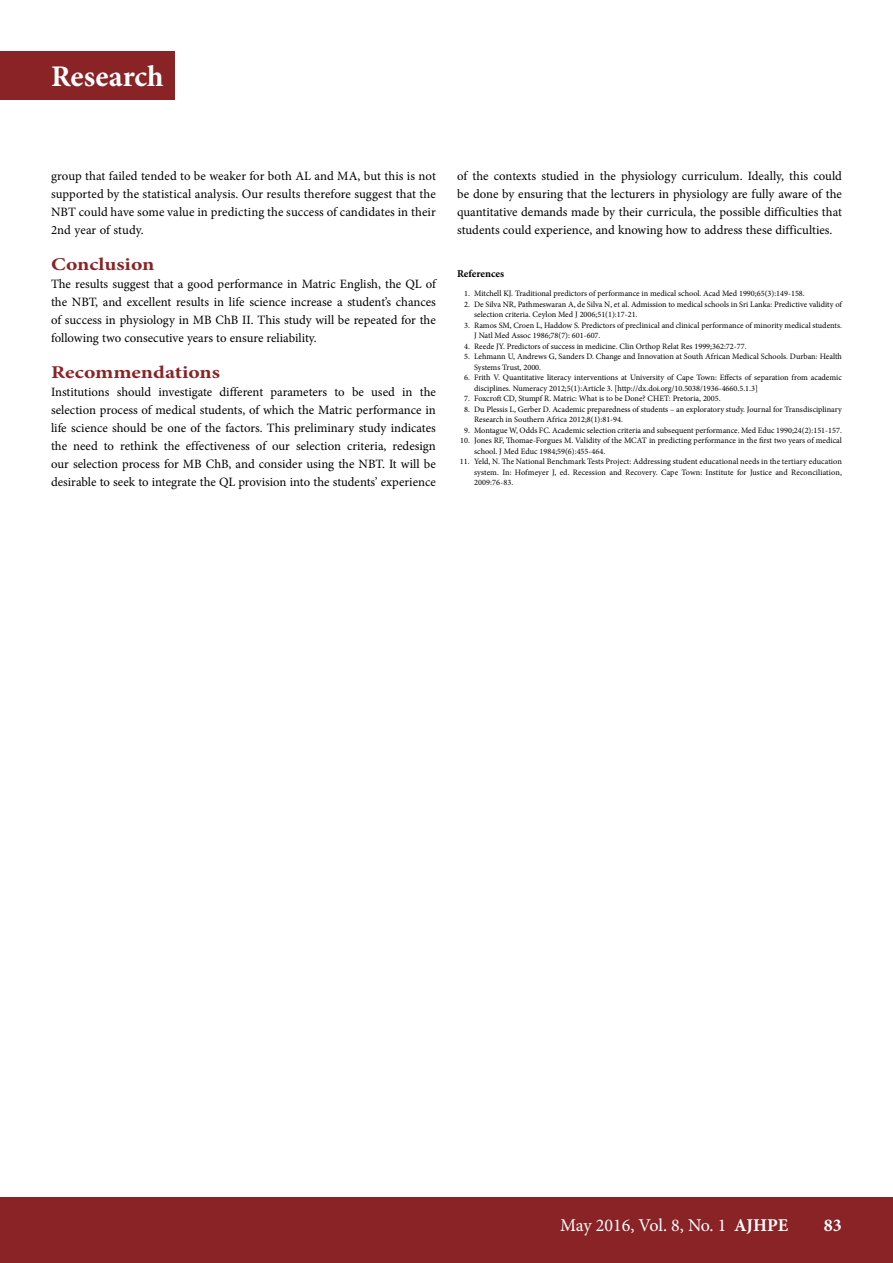
<style>
.page{position:relative;width:893px;height:1263px;background:#fff}
.page>*{position:absolute;margin:0;border:0;box-sizing:border-box;transform-origin:0 0}
.t1{font:700 30px "Minion Pro";color:#fff}
.t2{font:700 18px "Minion Pro";color:#892326;scale:1.2 1}
.t3{font:18px "Minion Pro";letter-spacing:-.01em;color:#fff}
.t4{font:700 18px "Minion Pro";color:#fff}
.t5{font:12.75px/18px "Minion Pro";color:#000;text-align:justify}
.t6{font:700 10.5px "Minion Pro";letter-spacing:-.005em;color:#000}
.t7{font:8.25px/10.5px "Minion Pro";color:#000}
.s1{font-weight:700}
</style>
<div class="page">
<div style="left:0;top:1197px;width:893px;height:66px;background:#892326"></div>
<div style="left:0;top:51px;width:174px;height:49px;background:#892326"></div>
<h1 class="t1" style="left:51px;top:56px;width:114px">Research</h1>
<p class="t5" style="left:51px;top:167px;width:386px">group that failed tended to be weaker for both AL and MA, but this is not supported by the statistical analysis. Our results therefore suggest that the NBT could have some value in predicting the success of candidates in their 2nd year of study.</p>
<h2 class="t2" style="left:51px;top:252px;width:88px">Conclusion</h2>
<p class="t5" style="left:51px;top:275px;width:386px">The results suggest that a good performance in Matric English, the QL of the NBT, and excellent results in life science increase a student’s chances of success in physiology in MB ChB II. This study will be repeated for the following two consecutive years to ensure reliability.</p>
<h2 class="t2" style="left:51px;top:360px;width:142px">Recommendations</h2>
<p class="t5" style="left:51px;top:383px;width:386px">Institutions should investigate different parameters to be used in the selection process of medical students, of which the Matric performance in life science should be one of the factors. This preliminary study indicates the need to rethink the effectiveness of our selection criteria, redesign our selection process for MB ChB, and consider using the NBT. It will be desirable to seek to integrate the QL provision into the students’ experience</p>
<p class="t5" style="left:457px;top:167px;width:386px">of the contexts studied in the physiology curriculum. Ideally, this could be done by ensuring that the lecturers in physiology are fully aware of the quantitative demands made by their curricula, the possible difficulties that students could experience, and knowing how to address these difficulties.</p>
<p class="t6" style="left:457px;top:267px;width:48px">References</p>
<p class="t7" style="left:464px;top:289px;width:342px">1. Mitchell KJ. Traditional predictors of performance in medical school. Acad Med 1990;65(3):149-158.</p>
<p class="t7" style="left:474px;top:299px;width:369px;text-indent:-10px">2. De Silva NR, Pathmeswaran A, de Silva N, et al. Admission to medical schools in Sri Lanka: Predictive validity of selection criteria. Ceylon Med J 2006;51(1):17-21.</p>
<p class="t7" style="left:474px;top:320px;width:369px;text-indent:-10px">3. Ramos SM, Croen L, Haddow S. Predictors of preclinical and clinical performance of minority medical students.<br>J Natl Med Assoc 1986;78(7): 601-607.</p>
<p class="t7" style="left:464px;top:341px;width:284px">4. Reede JY. Predictors of success in medicine. Clin Orthop Relat Res 1999;362:72-77.</p>
<p class="t7" style="left:474px;top:352px;width:369px;text-indent:-10px">5. Lehmann U, Andrews G, Sanders D. Change and Innovation at South African Medical Schools. Durban: Health<br>Systems Trust, 2000.</p>
<p class="t7" style="left:474px;top:373px;width:369px;text-indent:-10px">6. Frith V. Quantitative literacy interventions at University of Cape Town: Effects of separation from academic disciplines. Numeracy 2012;5(1):Article 3. [http://dx.doi.org/10.5038/1936-4660.5.1.3]</p>
<p class="t7" style="left:464px;top:394px;width:258px">7. Foxcroft CD, Stumpf R. Matric: What is to be Done? CHET: Pretoria, 2005.</p>
<p class="t7" style="left:474px;top:404px;width:369px;text-indent:-10px">8. Du Plessis L, Gerber D. Academic preparedness of students – an exploratory study. Journal for Transdisciplinary<br>Research in Southern Africa 2012;8(1):81-94.</p>
<p class="t7" style="left:464px;top:425px;width:379px">9. Montague W, Odds FC. Academic selection criteria and subsequent performance. Med Educ 1990;24(2):151-157.</p>
<p class="t7" style="left:474px;top:436px;width:369px;text-indent:-14px">10. Jones RF, Thomae-Forgues M. Validity of the MCAT in predicting performance in the first two years of medical school. J Med Educ 1984;59(6):455-464.</p>
<p class="t7" style="left:474px;top:457px;width:369px;text-align:justify;text-indent:-14px">11. Yeld, N. The National Benchmark Tests Project: Addressing student educational needs in the tertiary education system. In: Hofmeyer J, ed. Recession and Recovery. Cape Town: Institute for Justice and Reconciliation, 2009:76-83.</p>
<h2 class="t3" style="left:560px;top:1213px;width:230px">May 2016, Vol. 8, No. 1 <span class="s1">AJHPE</span></h2>
<h2 class="t4" style="left:824px;top:1213px;width:20px">83</h2>
</div>
